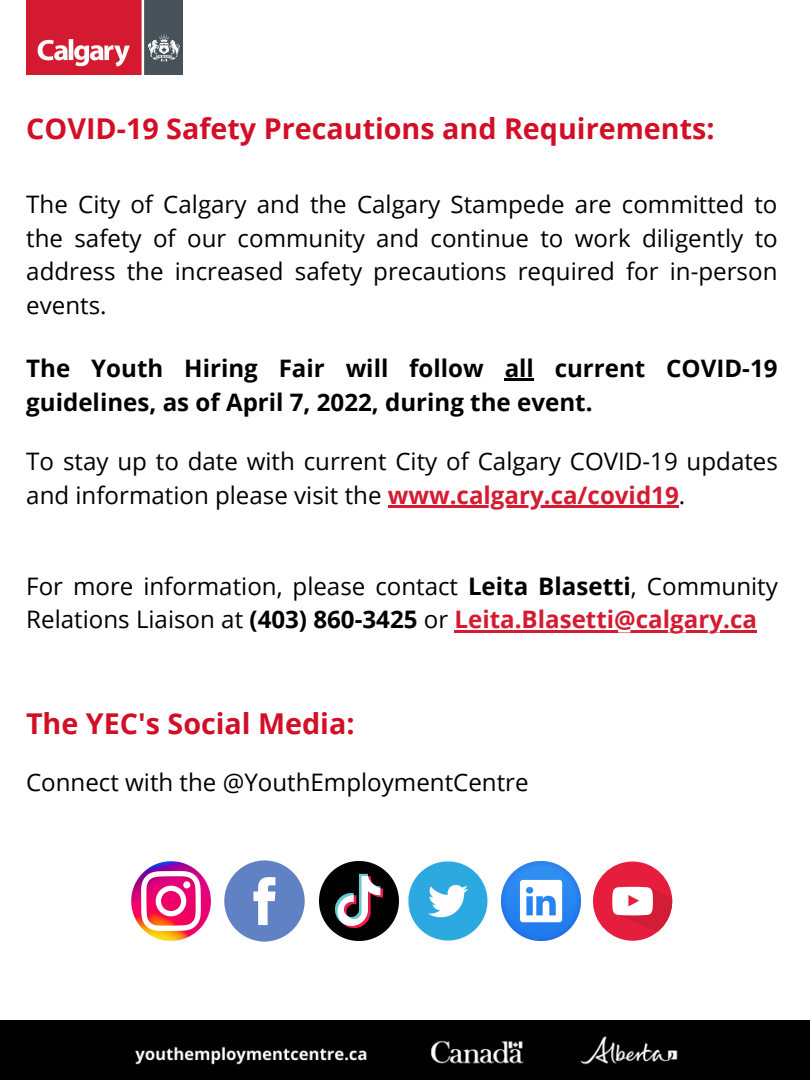
<style>
.page{position:relative;width:810px;height:1080px;background:#fff}
.page>*{position:absolute;margin:0;border:0;box-sizing:border-box;transform-origin:0 0}
.t1{font:700 28.69px "Open Sans";color:#d20f27}
.t2{font:24.12px/33.8px "Open Sans";color:#000}
.t3{font:700 24.12px/33.8px "Open Sans";color:#000}
.s1{font-weight:700;color:#d41b31}
.s2{font-weight:700}
</style>
<div class="page">
<img style="left:26px;top:0;width:157px;height:74px">
<hr style="left:505px;top:378px;width:29px;height:3px;background:#000">
<hr style="left:388px;top:505px;width:20px;height:3px;background:#d41b31">
<hr style="left:408px;top:505px;width:271px;height:3px;background:#d41b31">
<img style="left:0;top:1020px;width:810px;height:60px">
<img style="left:501px;top:862px;width:80px;height:79px">
<img style="left:132px;top:862px;width:79px;height:79px">
<img style="left:224px;top:860px;width:81px;height:82px">
<img style="left:319px;top:862px;width:79px;height:79px">
<img style="left:408px;top:861px;width:80px;height:80px">
<div style="left:593px;top:862px;width:79px;height:79px;background:#e71d3e;border-radius:50%"></div>
<svg style="left:612px;top:887px;width:60px;height:45px"></svg>
<hr style="left:454px;top:630px;width:303px;height:2px;background:#d41b31">
<p class="t1" style="left:26px;top:109px;width:690px">COVID-19 Safety Precautions and Requirements:</p>
<p class="t2" style="left:26px;top:187px;width:753px;text-align:justify">The City of Calgary and the Calgary Stampede are committed to the safety of our community and continue to work diligently to address the increased safety precautions required for in-person events.</p>
<p class="t3" style="left:26px;top:351px;width:753px">The Youth Hiring Fair will follow all current COVID-19 guidelines, as of April 7, 2022, during the event.</p>
<p class="t2" style="left:26px;top:444px;width:753px">To stay up to date with current City of Calgary COVID-19 updates and information please visit the <span class="s1">www.calgary.ca/covid19</span>.</p>
<p class="t2" style="left:26px;top:568px;width:753px">For more information, please contact <span class="s2">Leita Blasetti</span>, Community<br>Relations Liaison at <span class="s2">(403) 860-3425</span> or <span class="s1">Leita.Blasetti@calgary.ca</span></p>
<p class="t1" style="left:26px;top:703px;width:330px">The YEC's Social Media:</p>
<p class="t2" style="left:26px;top:765px;width:504px">Connect with the @YouthEmploymentCentre</p>
</div>
